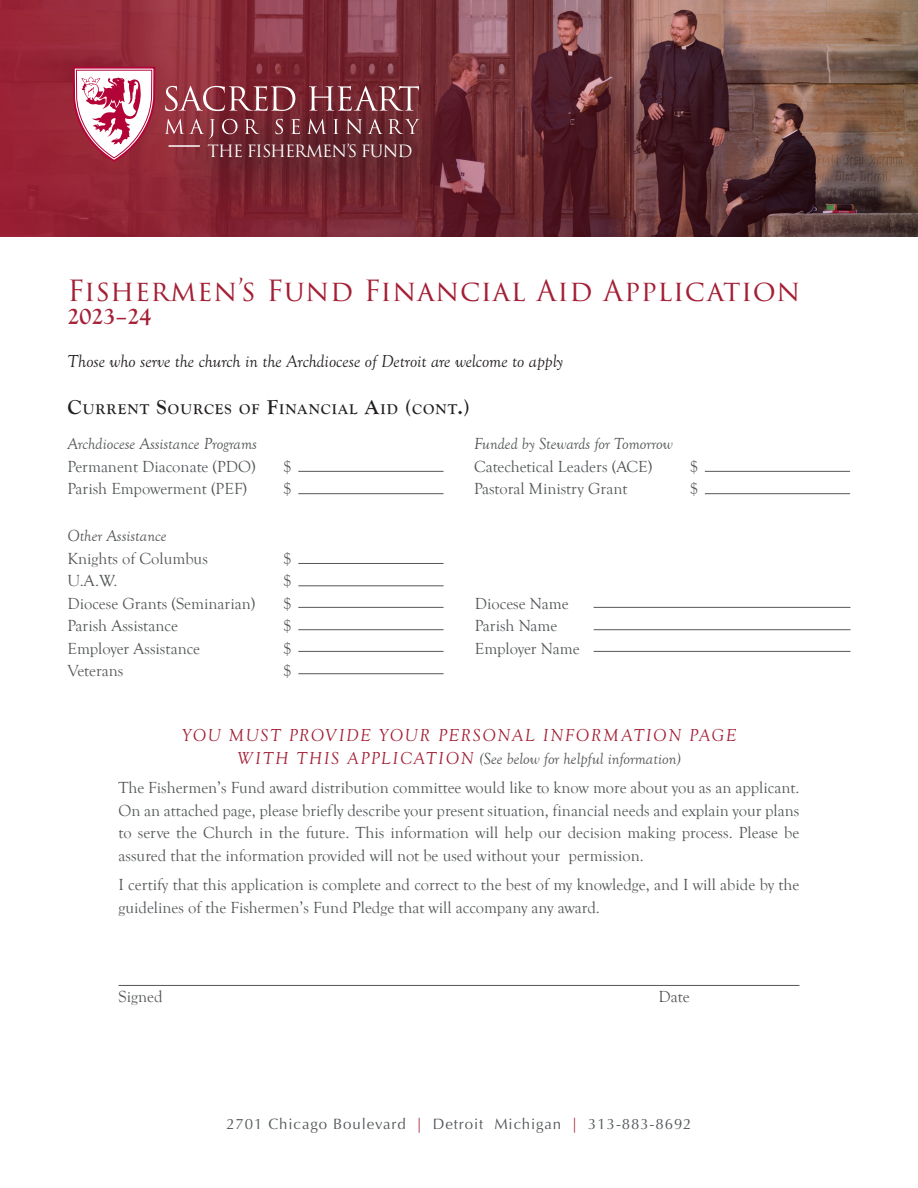
<style>
.page{position:relative;width:918px;height:1188px;background:#fff}
.page>*{position:absolute;margin:0;border:0;box-sizing:border-box;transform-origin:0 0}
.t1{font:28.5px "Trajan Pro 3";letter-spacing:.025em;color:#a31f35}
.t2{font:700 24px "Goudy Old Sty";color:#a31f35}
.H2_bold_ital{font:italic 18px "Goudy Old Sty";color:#231f20}
.H2_bold_ital-2{font:italic 18px "Goudy Old Sty";letter-spacing:.1em;color:#a31f35}
.Body{font:16.5px/22.5px "Goudy Old Style T";color:#545759;text-align:justify}
.Money_Tab{font:16.5px "Goudy Old Style T";color:#545759}
.Money_Tab-2{font:italic 16.5px "Goudy Old Style T";color:#545759}
.H2_bold_ital-3{font:italic 16.5px "Goudy Old Style T";color:#545759}
.t3{font:16.5px "Trajan Pro 3";letter-spacing:-.05em;color:#fff}
.LIne_Body{font:16.5px "Goudy Old Style T";color:#545759}
.t4{font:15px "Optima";letter-spacing:.06em;color:#53585a}
.Small_Caps_Sub{font:700 14.7px "Goudy Old Style T";letter-spacing:.07em;color:#231f20}
.s1{font-size:21px}
.s2{font-family:"Goudy Old Sty";font-size:18px;color:#a31f35}
.s3{color:#a32135}
</style>
<div class="page">
<img style="left:0;top:0;width:918px;height:237px">
<div style="left:153px;top:85px;width:314px;height:132px;background:#231f20;opacity:.75"></div>
<hr style="left:169px;top:145px;width:31px;height:2px;background:#fff">
<svg style="left:72px;top:67px;width:84px;height:97px"></svg>
<svg style="left:165px;top:86px;width:130px;height:25px;background:#a15a63"></svg>
<svg style="left:309px;top:86px;width:110px;height:25px;background:#945960"></svg>
<svg style="left:165px;top:119px;width:50px;height:20px"></svg>
<svg style="left:222px;top:119px;width:16px;height:15px"></svg>
<svg style="left:245px;top:119px;width:15px;height:15px"></svg>
<svg style="left:275px;top:119px;width:8px;height:15px"></svg>
<svg style="left:291px;top:119px;width:9px;height:15px"></svg>
<svg style="left:307px;top:119px;width:20px;height:15px"></svg>
<svg style="left:334px;top:119px;width:5px;height:15px"></svg>
<svg style="left:346px;top:119px;width:16px;height:15px"></svg>
<svg style="left:368px;top:119px;width:51px;height:15px"></svg>
<hr style="left:298px;top:471px;width:146px;height:1px;background:#545759">
<hr style="left:298px;top:563px;width:146px;height:1px;background:#545759">
<hr style="left:298px;top:607px;width:146px;height:1px;background:#545759">
<hr style="left:594px;top:607px;width:257px;height:1px;background:#545759">
<hr style="left:298px;top:651px;width:146px;height:1px;background:#545759">
<hr style="left:594px;top:651px;width:257px;height:1px;background:#545759">
<hr style="left:705px;top:471px;width:145px;height:1px;background:#545759">
<hr style="left:298px;top:493px;width:146px;height:1px;background:#545759">
<hr style="left:298px;top:585px;width:146px;height:1px;background:#545759">
<hr style="left:298px;top:629px;width:146px;height:1px;background:#545759">
<hr style="left:594px;top:629px;width:257px;height:1px;background:#545759">
<hr style="left:298px;top:673px;width:146px;height:1px;background:#545759">
<hr style="left:705px;top:493px;width:145px;height:1px;background:#545759">
<hr style="left:119px;top:985px;width:680px;height:1px;background:#545759">
<p class="t3" style="left:207px;top:140px;width:207px">THE FISHERMEN’S FUND</p>
<h1 class="t1" style="left:68px;top:271px;width:735px">Fishermen’s Fund Financial Aid Application</h1>
<p class="t2" style="left:68px;top:302px;width:85px">2023–24</p>
<p class="H2_bold_ital" style="left:68px;top:352px;width:497px">Those who serve the church in the Archdiocese of Detroit are welcome to apply</p>
<p class="Small_Caps_Sub" style="left:68px;top:401px;width:404px"><span class="s1">C</span>URRENT <span class="s1">S</span>OURCES OF <span class="s1">F</span>INANCIAL <span class="s1">A</span>ID <span class="s1">(</span>CONT<span class="s1">.)</span></p>
<p class="Money_Tab-2" style="left:68px;top:435px;width:191px">Archdiocese Assistance Programs</p>
<p class="Body" style="left:68px;top:455px;width:190px">Permanent Diaconate (PDO)</p>
<p class="Body" style="left:284px;top:455px;width:10px">$</p>
<p class="Money_Tab" style="left:68px;top:480px;width:181px">Parish Empowerment (PEF)</p>
<p class="Money_Tab" style="left:284px;top:480px;width:10px">$</p>
<p class="Money_Tab-2" style="left:68px;top:527px;width:101px">Other Assistance</p>
<p class="Money_Tab" style="left:68px;top:549px;width:142px">Knights of Columbus</p>
<p class="Money_Tab" style="left:284px;top:549px;width:10px">$</p>
<p class="Money_Tab" style="left:68px;top:572px;width:52px">U.A.W.</p>
<p class="Money_Tab" style="left:283px;top:572px;width:10px">$</p>
<p class="Money_Tab" style="left:68px;top:594px;width:189px">Diocese Grants (Seminarian)</p>
<p class="Money_Tab" style="left:284px;top:594px;width:10px">$</p>
<p class="Money_Tab" style="left:68px;top:617px;width:112px">Parish Assistance</p>
<p class="Money_Tab" style="left:284px;top:617px;width:10px">$</p>
<p class="Money_Tab" style="left:68px;top:639px;width:134px">Employer Assistance</p>
<p class="Money_Tab" style="left:284px;top:639px;width:10px">$</p>
<p class="Money_Tab" style="left:68px;top:662px;width:57px">Veterans</p>
<p class="Money_Tab" style="left:283px;top:662px;width:10px">$</p>
<p class="Money_Tab-2" style="left:474px;top:435px;width:200px">Funded by Stewards for Tomorrow</p>
<p class="Money_Tab" style="left:474px;top:457px;width:180px">Catechetical Leaders (ACE)</p>
<p class="Money_Tab" style="left:690px;top:457px;width:10px">$</p>
<p class="Money_Tab" style="left:474px;top:480px;width:155px">Pastoral Ministry Grant</p>
<p class="Money_Tab" style="left:690px;top:480px;width:10px">$</p>
<p class="Money_Tab" style="left:475px;top:594px;width:95px">Diocese Name</p>
<p class="Money_Tab" style="left:475px;top:617px;width:84px">Parish Name</p>
<p class="Money_Tab" style="left:475px;top:639px;width:106px">Employer Name</p>
<p class="H2_bold_ital-2" style="left:182px;top:726px;width:556px">YOU MUST PROVIDE YOUR PERSONAL INFORMATION PAGE</p>
<p class="H2_bold_ital-3" style="left:237px;top:750px;width:445px"><span class="s2">WITH THIS APPLICATION</span> (See below for helpful information)</p>
<p class="Body" style="left:119px;top:777px;width:682px">The Fishermen’s Fund award distribution committee would like to know more about you as an applicant.<br>On an attached page, please briefly describe your present situation, financial needs and explain your plans to serve the Church in the future. This information will help our decision making process. Please be assured that the information provided will not be used without your permission.</p>
<p class="Body" style="left:119px;top:874px;width:682px">I certify that this application is complete and correct to the best of my knowledge, and I will abide by the guidelines of the Fishermen’s Fund Pledge that will accompany any award.</p>
<p class="LIne_Body" style="left:119px;top:988px;width:46px">Signed</p>
<p class="LIne_Body" style="left:659px;top:988px;width:33px">Date</p>
<p class="t4" style="left:226px;top:1116px;width:467px">2701 Chicago Boulevard <span class="s3">|</span> Detroit Michigan <span class="s3">|</span> 313-883-8692</p>
</div>
